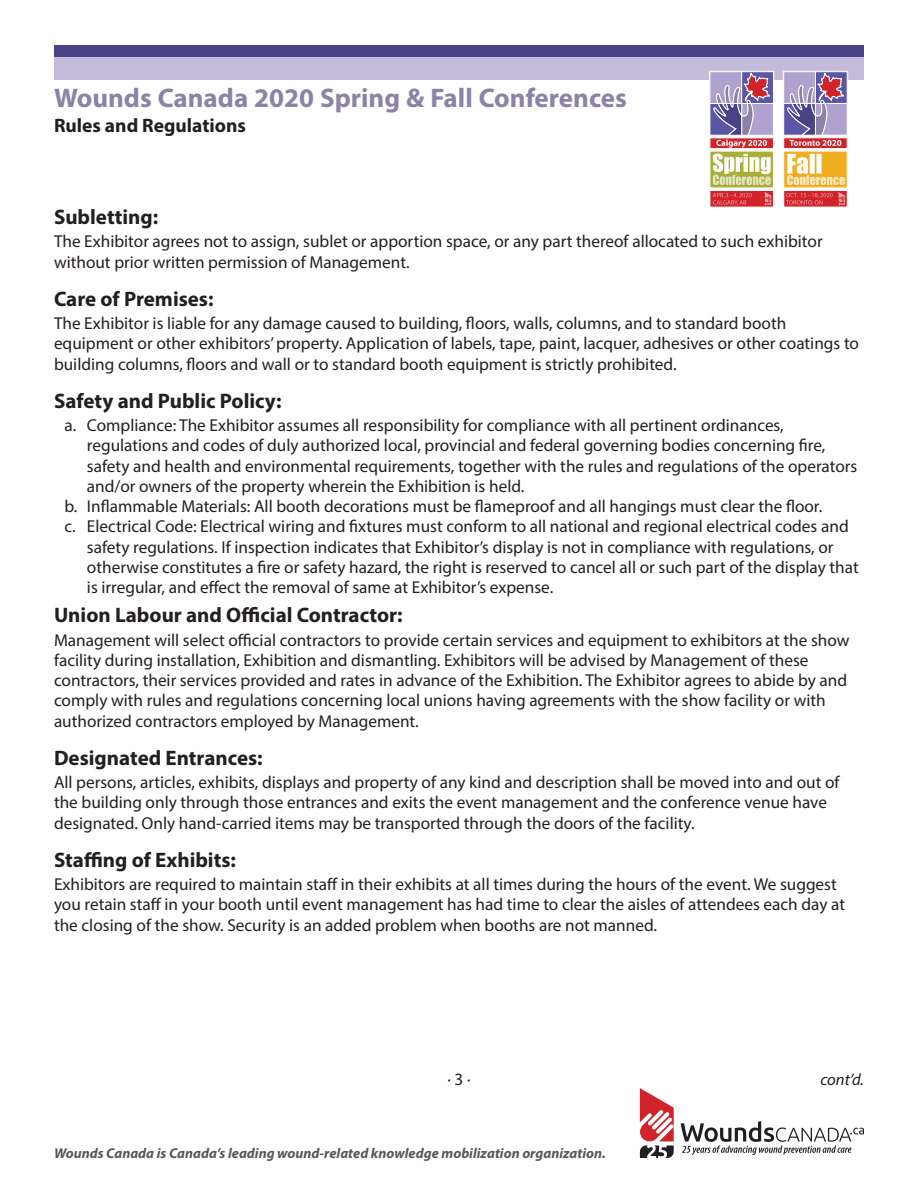
<style>
.page{position:relative;width:918px;height:1188px;background:#fff}
.page>*{position:absolute;margin:0;border:0;box-sizing:border-box;transform-origin:0 0}
.t1{font:700 27px "Myriad Pro";color:#8c82a6}
.t2{font:700 21px "Myriad Pro";color:#231f20}
.t3{font:700 19.5px "Myriad Pro";color:#231f20}
.t4{font:17.25px/20.2px "Myriad Pro";color:#231f20}
.t5{font:italic 16.5px "Myriad Pro";color:#231f20}
.t6{font:italic 700 14.25px "Myriad Pro";color:#57585a}
</style>
<div class="page">
<div style="left:54px;top:45px;width:810px;height:34px;background:#c4bbdb"></div>
<div style="left:54px;top:45px;width:810px;height:11px;background:#484384"></div>
<svg style="left:681px;top:1121px;width:183px;height:34px"></svg>
<svg style="left:640px;top:1088px;width:34px;height:70px"></svg>
<div style="left:709px;top:71px;width:66px;height:137px;background:#fff"></div>
<div style="left:783px;top:71px;width:65px;height:137px;background:#fff;border:3px solid #fff"></div>
<div style="left:710px;top:190px;width:64px;height:17px;background:#d1232a;border:1px solid #fff"></div>
<div style="left:710px;top:151px;width:64px;height:37px;background:#a9ae37"></div>
<svg style="left:713px;top:154px;width:58px;height:31px"></svg>
<div style="left:710px;top:138px;width:64px;height:11px;background:#fbf0f0"></div>
<svg style="left:713px;top:193px;width:39px;height:12px"></svg>
<svg style="left:709px;top:71px;width:65px;height:77px"></svg>
<svg style="left:765px;top:192px;width:6px;height:13px"></svg>
<svg style="left:783px;top:151px;width:64px;height:37px"></svg>
<svg style="left:787px;top:154px;width:58px;height:31px"></svg>
<div style="left:783px;top:137px;width:64px;height:12px;background:#d1232a;border:1px solid #fff"></div>
<svg style="left:783px;top:71px;width:65px;height:75px"></svg>
<div style="left:783px;top:190px;width:65px;height:17px;background:#d1232a;border:1px solid #fff"></div>
<svg style="left:786px;top:193px;width:47px;height:12px"></svg>
<svg style="left:839px;top:192px;width:6px;height:13px"></svg>
<h1 class="t1" style="left:54px;top:80px;width:574px">Wounds Canada 2020 Spring &amp; Fall Conferences</h1>
<p class="t3" style="left:54px;top:113px;width:194px">Rules and Regulations</p>
<p class="t2" style="left:54px;top:203px;width:106px">Subletting:</p>
<p class="t4" style="left:54px;top:231px;width:770px">The Exhibitor agrees not to assign, sublet or apportion space, or any part thereof allocated to such exhibitor without prior written permission of Management.</p>
<p class="t2" style="left:54px;top:285px;width:161px">Care of Premises:</p>
<p class="t4" style="left:54px;top:313px;width:807px">The Exhibitor is liable for any damage caused to building, floors, walls, columns, and to standard booth equipment or other exhibitors’ property. Application of labels, tape, paint, lacquer, adhesives or other coatings to building columns, floors and wall or to standard booth equipment is strictly prohibited.</p>
<p class="t2" style="left:54px;top:387px;width:229px">Safety and Public Policy:</p>
<p class="t4" style="left:64px;top:415px;width:721px">a. Compliance: The Exhibitor assumes all responsibility for compliance with all pertinent ordinances,</p>
<p class="t4" style="left:87px;top:435px;width:740px">regulations and codes of duly authorized local, provincial and federal governing bodies concerning fire,</p>
<p class="t4" style="left:87px;top:455px;width:772px">safety and health and environmental requirements, together with the rules and regulations of the operators</p>
<p class="t4" style="left:87px;top:476px;width:439px">and/or owners of the property wherein the Exhibition is held.</p>
<p class="t4" style="left:64px;top:496px;width:759px">b. Inflammable Materials: All booth decorations must be flameproof and all hangings must clear the floor.</p>
<p class="t4" style="left:64px;top:516px;width:786px">c. Electrical Code: Electrical wiring and fixtures must conform to all national and regional electrical codes and</p>
<p class="t4" style="left:87px;top:536px;width:748px">safety regulations. If inspection indicates that Exhibitor’s display is not in compliance with regulations, or</p>
<p class="t4" style="left:87px;top:557px;width:773px">otherwise constitutes a fire or safety hazard, the right is reserved to cancel all or such part of the display that</p>
<p class="t4" style="left:87px;top:577px;width:468px">is irregular, and effect the removal of same at Exhibitor’s expense.</p>
<p class="t2" style="left:54px;top:601px;width:350px">Union Labour and Official Contractor:</p>
<p class="t4" style="left:54px;top:629px;width:797px">Management will select official contractors to provide certain services and equipment to exhibitors at the show facility during installation, Exhibition and dismantling. Exhibitors will be advised by Management of these contractors, their services provided and rates in advance of the Exhibition. The Exhibitor agrees to abide by and comply with rules and regulations concerning local unions having agreements with the show facility or with authorized contractors employed by Management.</p>
<p class="t2" style="left:54px;top:744px;width:210px">Designated Entrances:</p>
<p class="t4" style="left:54px;top:772px;width:787px">All persons, articles, exhibits, displays and property of any kind and description shall be moved into and out of the building only through those entrances and exits the event management and the conference venue have designated. Only hand-carried items may be transported through the doors of the facility.</p>
<p class="t2" style="left:54px;top:846px;width:184px">Staffing of Exhibits:</p>
<p class="t4" style="left:54px;top:874px;width:793px">Exhibitors are required to maintain staff in their exhibits at all times during the hours of the event. We suggest you retain staff in your booth until event management has had time to clear the aisles of attendees each day at the closing of the show. Security is an added problem when booths are not manned.</p>
<p class="t4" style="left:447px;top:1069px;width:25px">· 3 ·</p>
<p class="t6" style="left:54px;top:1144px;width:553px">Wounds Canada is Canada’s leading wound-related knowledge mobilization organization.</p>
<p class="t5" style="left:820px;top:1069px;width:45px">cont’d.</p>
</div>
